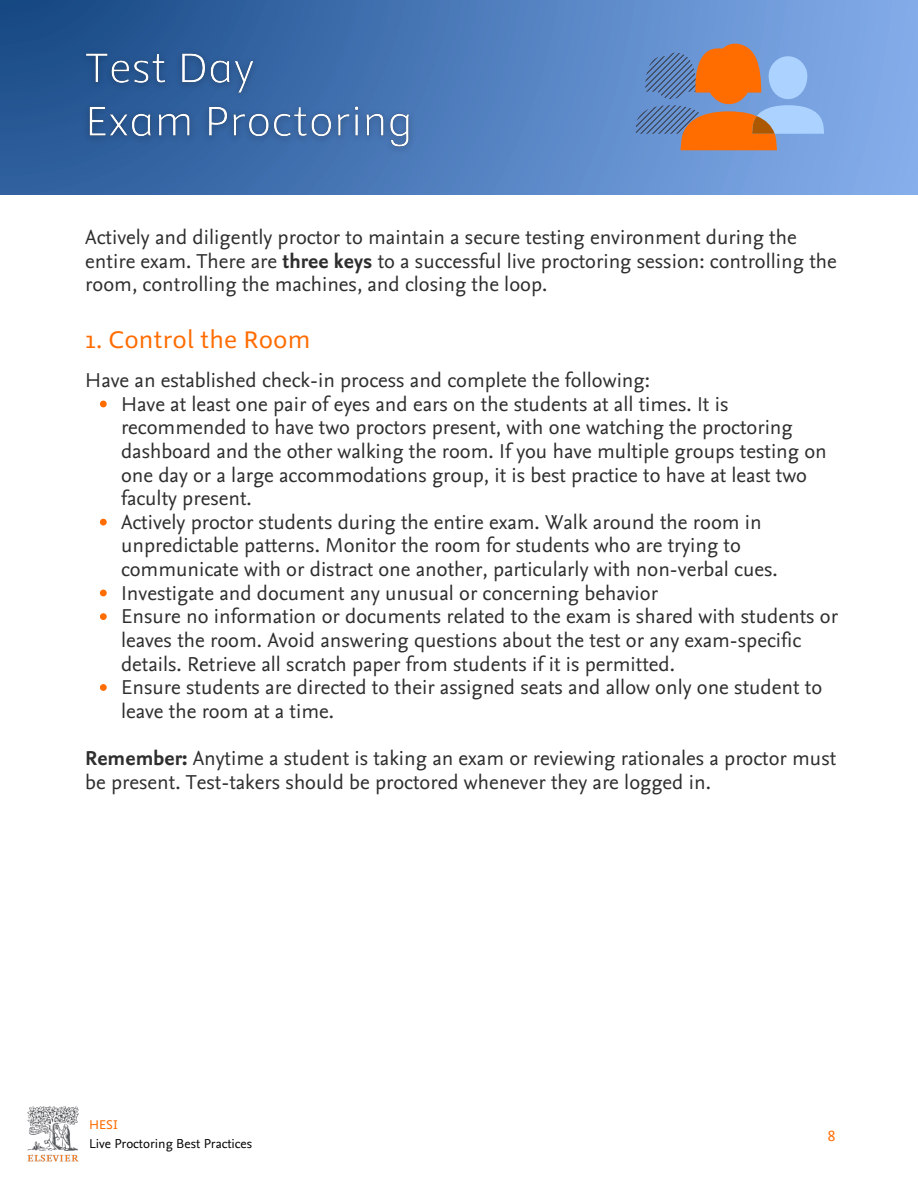
<style>
.page{position:relative;width:918px;height:1188px;background:#fff}
.page>*{position:absolute;margin:0;border:0;box-sizing:border-box;transform-origin:0 0}
.t1{font:27px "Elsevier Sans";color:#ff6c00}
.t2{font:21px/23.7px "Nexus Sans Pro";color:#2e2e2e}
.t3{font:16.5px "Elsevier Sans";color:#ff6c00}
.t4{font:14.25px "Elsevier Sans";color:#ff6c00}
.t5{font:13.5px "Nexus Sans Pro";color:#000}
.s1{font-weight:700}
.s2{font-weight:700;color:#fff}
</style>
<div class="page">
<svg style="left:100px;top:401px;width:7px;height:6px"></svg>
<svg style="left:100px;top:519px;width:7px;height:6px"></svg>
<svg style="left:100px;top:590px;width:7px;height:6px"></svg>
<svg style="left:100px;top:613px;width:7px;height:7px"></svg>
<svg style="left:100px;top:684px;width:7px;height:7px"></svg>
<div style="left:0;top:0;width:918px;height:195px;background:linear-gradient(to right,#1c4e8b,#85adec)"></div>
<hr style="left:53px;top:2px;width:258px;height:1px;background:#bfbfbf">
<svg style="left:636px;top:44px;width:188px;height:106px"></svg>
<img style="left:27px;top:1106px;width:52px;height:56px">
<img style="left:75px;top:42px;width:346px;height:119px">
<p class="t2" style="left:85px;top:226px;width:753px">Actively and diligently proctor to maintain a secure testing environment during the entire exam. There are <span class="s1">three keys</span> to a successful live proctoring session: controlling the room, controlling the machines, and closing the loop.</p>
<h3 class="t1" style="left:85px;top:323px;width:227px">1. Control the Room</h3>
<h2 class="t2" style="left:85px;top:369px;width:566px">Have an established check-in process and complete the following:</h2>
<h3 class="t2" style="left:121px;top:392px;width:707px">Have at least one pair of eyes and ears on the students at all times. It is recommended to have two proctors present, with one watching the proctoring dashboard and the other walking the room. If you have multiple groups testing on one day or a large accommodations group, it is best practice to have at least two faculty present.</h3>
<p class="t2" style="left:121px;top:511px;width:658px">Actively proctor students during the entire exam. Walk around the room in unpredictable patterns. Monitor the room for students who are trying to communicate with or distract one another, particularly with non-verbal cues.</p>
<p class="t2" style="left:121px;top:581px;width:538px">Investigate and document any unusual or concerning behavior</p>
<p class="t2" style="left:121px;top:605px;width:719px">Ensure no information or documents related to the exam is shared with students or leaves the room. Avoid answering questions about the test or any exam-specific details. Retrieve all scratch paper from students if it is permitted.</p>
<p class="t2" style="left:121px;top:676px;width:703px">Ensure students are directed to their assigned seats and allow only one student to leave the room at a time.</p>
<p class="t2" style="left:85px;top:747px;width:752px"><span class="s1">Remember:</span> Anytime a student is taking an exam or reviewing rationales a proctor must be present. Test-takers should be proctored whenever they are logged in.<span class="s2">n Example</span></p>
<p class="t4" style="left:89px;top:1116px;width:30px">HESI</p>
<p class="t5" style="left:89px;top:1135px;width:165px">Live Proctoring Best Practices</p>
<h3 class="t3" style="left:828px;top:1127px;width:10px">8</h3>
</div>
